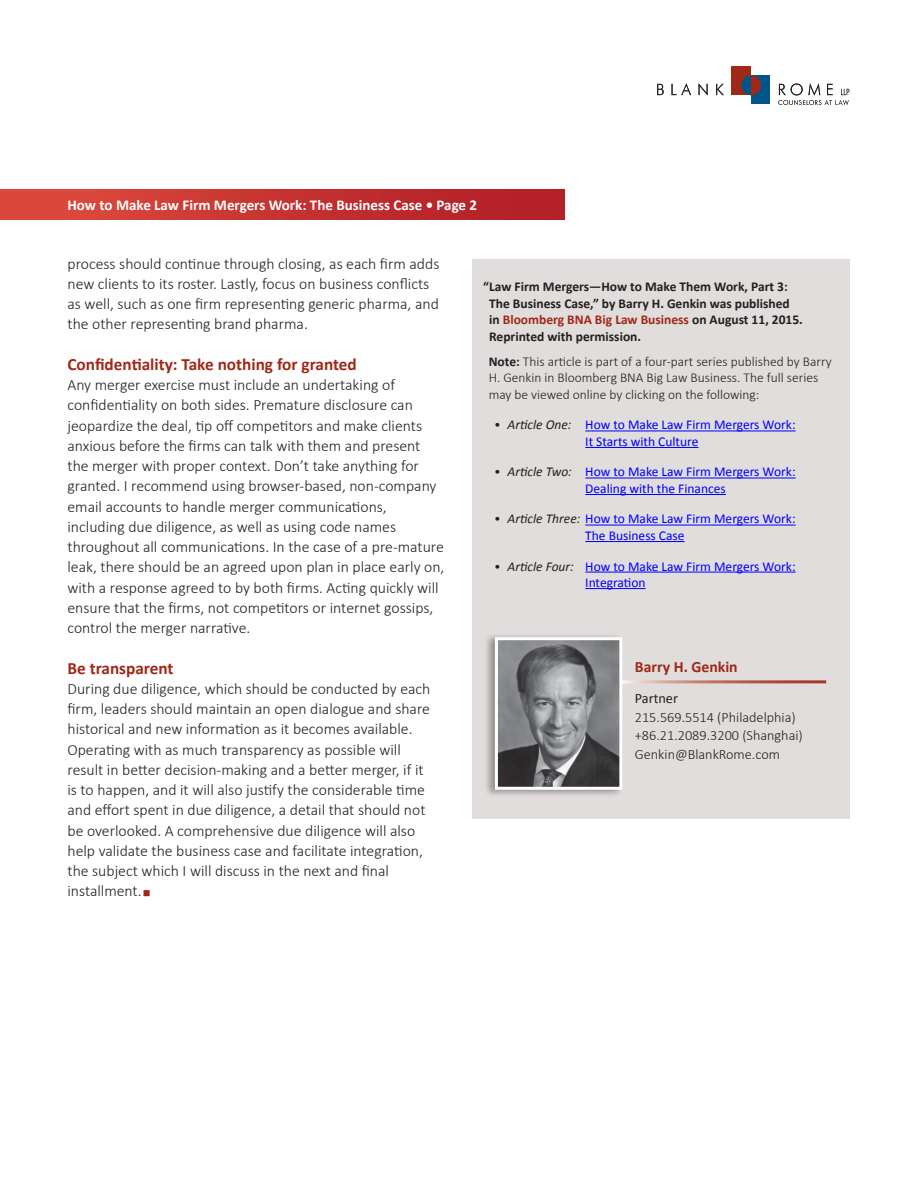
<style>
.page{position:relative;width:918px;height:1188px;background:#fff}
.page>*{position:absolute;margin:0;border:0;box-sizing:border-box;transform-origin:0 0}
.t1{font:700 17.25px "Calibri";color:#a02816}
.t2{font:300 15.75px/20.2px "Calibri";color:#231f20}
.t3{font:700 15.75px "Calibri";color:#a02816}
.t4{font:700 15px "Calibri";color:#fff}
.t5{font:300 14.25px/18.8px "Calibri";color:#231f20}
.t6{font:14.25px "Calibri";color:#231f20}
.t7{font:13.5px/16.5px "Calibri";color:#00f}
.t8{font:700 13.5px/16.5px "Calibri";color:#231f20}
.t9{font:300 13.5px/16.5px "Calibri";color:#231f20}
.s1{color:#a02816}
.s2{font-weight:700}
.s3{font-weight:300;color:#231f20}
.s4{font-style:italic;color:#231f20}
</style>
<div class="page">
<svg style="left:657px;top:83px;width:67px;height:12px"></svg>
<svg style="left:778px;top:83px;width:71px;height:22px"></svg>
<div style="left:732px;top:66px;width:19px;height:29px;background:#a02816"></div>
<div style="left:751px;top:75px;width:19px;height:29px;background:#00558b"></div>
<div style="left:742px;top:75px;width:19px;height:20px;background:#a02816;border-radius:50%"></div>
<svg style="left:742px;top:75px;width:9px;height:20px"></svg>
<img style="left:0;top:189px;width:565px;height:31px">
<div style="left:472px;top:260px;width:378px;height:559px;background:#e0dddc"></div>
<hr style="left:585px;top:431px;width:211px;height:1px;background:#00f">
<hr style="left:585px;top:447px;width:114px;height:1px;background:#00f">
<hr style="left:585px;top:478px;width:211px;height:1px;background:#00f">
<hr style="left:585px;top:494px;width:141px;height:1px;background:#00f">
<hr style="left:585px;top:525px;width:211px;height:1px;background:#00f">
<hr style="left:585px;top:541px;width:100px;height:1px;background:#00f">
<hr style="left:585px;top:572px;width:211px;height:1px;background:#00f">
<hr style="left:585px;top:588px;width:61px;height:1px;background:#00f">
<hr style="left:554px;top:680px;width:272px;height:3px;background:#fff">
<div style="left:484px;top:633px;width:139px;height:165px;background:#231f20;opacity:.4"></div>
<img style="left:499px;top:641px;width:119px;height:145px">
<div style="left:495px;top:637px;width:127px;height:153px;border:3px solid #fff"></div>
<p class="t4" style="left:68px;top:196px;width:411px">How to Make Law Firm Mergers Work: The Business Case • Page 2</p>
<p class="t2" style="left:68px;top:253px;width:373px">process should continue through closing, as each firm adds new clients to its roster. Lastly, focus on business conflicts as well, such as one firm representing generic pharma, and the other representing brand pharma.</p>
<p class="t1" style="left:68px;top:353px;width:291px">Confidentiality: Take nothing for granted</p>
<p class="t2" style="left:68px;top:375px;width:378px">Any merger exercise must include an undertaking of confidentiality on both sides. Premature disclosure can jeopardize the deal, tip off competitors and make clients anxious before the firms can talk with them and present the merger with proper context. Don’t take anything for granted. I recommend using browser-based, non-company email accounts to handle merger communications, including due diligence, as well as using code names throughout all communications. In the case of a pre-mature leak, there should be an agreed upon plan in place early on, with a response agreed to by both firms. Acting quickly will ensure that the firms, not competitors or internet gossips, control the merger narrative.</p>
<p class="t1" style="left:68px;top:657px;width:108px">Be transparent</p>
<p class="t2" style="left:68px;top:678px;width:364px">During due diligence, which should be conducted by each firm, leaders should maintain an open dialogue and share historical and new information as it becomes available.<br>Operating with as much transparency as possible will result in better decision-making and a better merger, if it is to happen, and it will also justify the considerable time and effort spent in due diligence, a detail that should not be overlooked. A comprehensive due diligence will also help validate the business case and facilitate integration, the subject which I will discuss in the next and final installment. <span class="s1">■</span></p>
<p class="t8" style="left:489px;top:279px;width:315px;text-indent:-6px">“Law Firm Mergers—How to Make Them Work, Part 3:<br>The Business Case,” by Barry H. Genkin was published in <span class="s1">Bloomberg BNA Big Law Business</span> on August 11, 2015.<br>Reprinted with permission.</p>
<p class="t9" style="left:489px;top:353px;width:344px"><span class="s2">Note:</span> This article is part of a four-part series published by Barry<br>H. Genkin in Bloomberg BNA Big Law Business. The full series may be viewed online by clicking on the following:</p>
<p class="t7" style="left:494px;top:417px;width:303px;text-align:center"><span class="s3">•</span> <span class="s4">Article One:</span> How to Make Law Firm Mergers Work:<br>It Starts with Culture</p>
<p class="t7" style="left:585px;top:464px;width:212px;text-indent:-91px"><span class="s3">•</span> <span class="s4">Article Two:</span> How to Make Law Firm Mergers Work:<br>Dealing with the Finances</p>
<p class="t7" style="left:585px;top:511px;width:212px;text-indent:-91px"><span class="s3">•</span> <span class="s4">Article Three:</span> How to Make Law Firm Mergers Work:<br>The Business Case</p>
<p class="t7" style="left:585px;top:558px;width:212px;text-indent:-91px"><span class="s3">•</span> <span class="s4">Article Four:</span> How to Make Law Firm Mergers Work:<br>Integration</p>
<p class="t3" style="left:635px;top:656px;width:104px">Barry H. Genkin</p>
<p class="t6" style="left:635px;top:689px;width:45px">Partner</p>
<p class="t5" style="left:635px;top:707px;width:169px">215.569.5514 (Philadelphia) +86.21.2089.3200 (Shanghai)<br>Genkin@BlankRome.com</p>
</div>
